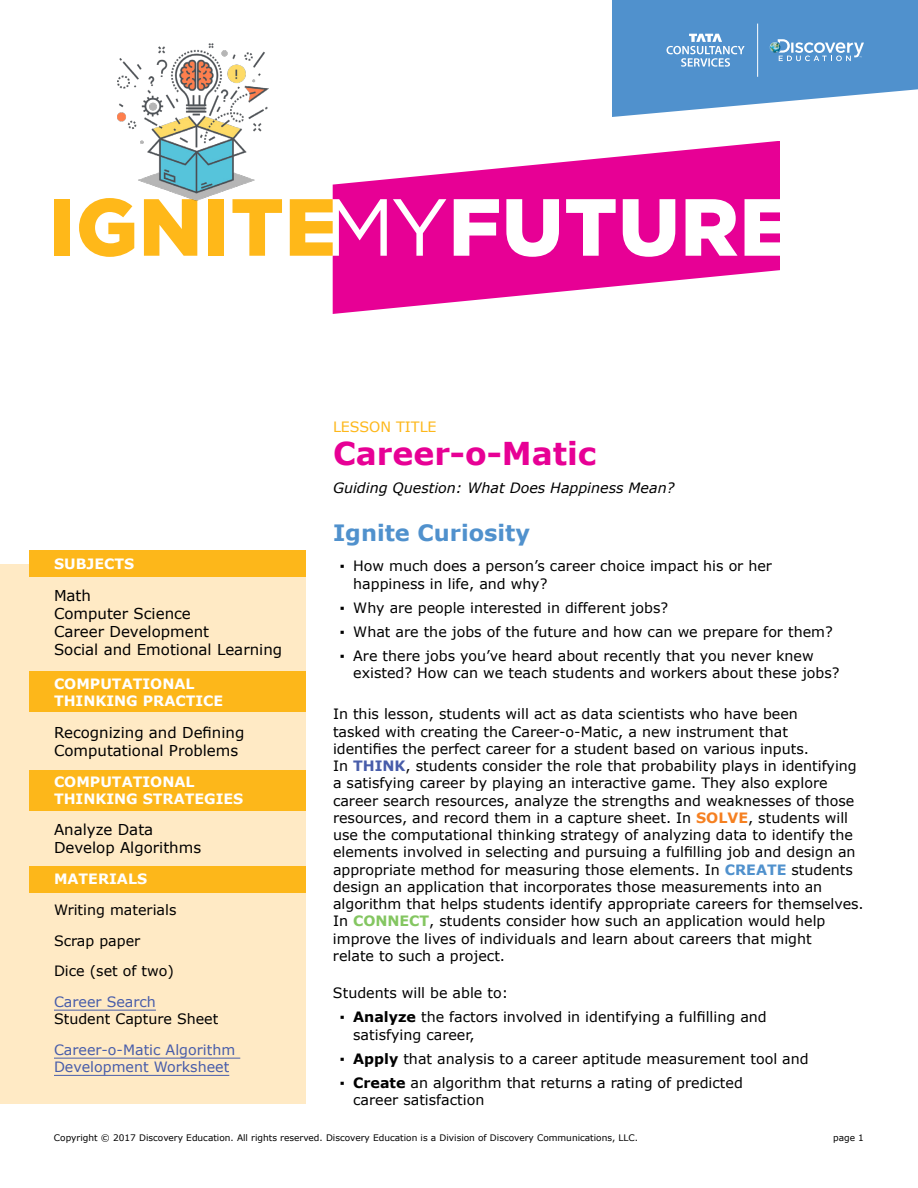
<style>
.page{position:relative;width:918px;height:1188px;background:#fff}
.page>*{position:absolute;margin:0;border:0;box-sizing:border-box;transform-origin:0 0}
.t1{font:700 31.5px "Verdana";color:#e70095}
.t2{font:700 22.5px "Verdana";color:#5091cd}
.t3{font:15px/18px "Verdana";color:#000}
.t4{font:14.25px/17.2px "Verdana";color:#000}
.t5{font:700 14.25px/17.2px "Verdana";color:#fff}
.t6{font:14.25px/17.2px "Verdana";color:#485daa}
.t7{font:italic 14.25px "Verdana";color:#000}
.t8{font:14.25px "Verdana";color:#fdb71a}
.t9{font:9px "Verdana";color:#000}
.s1{font-weight:700;color:#485daa}
.s2{font-weight:700;color:#f58021}
.s3{font-weight:700;color:#5091cd}
.s4{font-weight:700;color:#84c661}
.s5{font-weight:700}
</style>
<div class="page">
<svg style="left:612px;top:0;width:306px;height:117px;background:#6aa1d4"></svg>
<hr style="left:757px;top:24px;width:1px;height:53px;background:#fff">
<div style="left:0;top:564px;width:306px;height:540px;background:#ffeac5"></div>
<div style="left:29px;top:550px;width:277px;height:27px;background:#fdb71a"></div>
<div style="left:29px;top:866px;width:277px;height:27px;background:#fdb71a"></div>
<div style="left:29px;top:672px;width:277px;height:40px;background:#fdb71a"></div>
<div style="left:29px;top:771px;width:277px;height:40px;background:#fdb71a"></div>
<div style="left:54px;top:199px;width:16px;height:57px;background:#ffb819"></div>
<svg style="left:79px;top:198px;width:55px;height:59px"></svg>
<svg style="left:144px;top:201px;width:53px;height:55px"></svg>
<div style="left:209px;top:199px;width:15px;height:57px;background:#ffb819"></div>
<svg style="left:232px;top:199px;width:50px;height:57px"></svg>
<svg style="left:290px;top:199px;width:43px;height:57px"></svg>
<svg style="left:333px;top:142px;width:447px;height:172px;fill:#e70095"></svg>
<img style="left:117px;top:43px;width:152px;height:158px">
<hr style="left:54px;top:1010px;width:102px;height:1px;background:#485daa">
<hr style="left:54px;top:1058px;width:186px;height:1px;background:#485daa">
<hr style="left:54px;top:1075px;width:175px;height:1px;background:#485daa">
<p class="t5" style="left:54px;top:555px;width:82px">SUBJECTS</p>
<p class="t3" style="left:54px;top:586px;width:230px">Math<br>Computer Science<br>Career Development<br>Social and Emotional Learning</p>
<p class="t5" style="left:54px;top:675px;width:171px">COMPUTATIONAL<br>THINKING PRACTICE</p>
<p class="t3" style="left:54px;top:724px;width:192px">Recognizing and Defining<br>Computational Problems</p>
<p class="t5" style="left:54px;top:773px;width:191px">COMPUTATIONAL<br>THINKING STRATEGIES</p>
<p class="t3" style="left:54px;top:821px;width:149px">Analyze Data<br>Develop Algorithms</p>
<p class="t5" style="left:54px;top:870px;width:95px">MATERIALS</p>
<p class="t4" style="left:54px;top:895px;width:124px;line-height:30.8px">Writing materials<br>Scrap paper<br>Dice (set of two)</p>
<p class="t6" style="left:54px;top:994px;width:104px">Career Search</p>
<p class="t4" style="left:54px;top:1011px;width:166px">Student Capture Sheet</p>
<p class="t6" style="left:54px;top:1042px;width:183px">Career-o-Matic Algorithm<br>Development Worksheet</p>
<p class="t8" style="left:333px;top:418px;width:105px">LESSON TITLE</p>
<h1 class="t1" style="left:333px;top:433px;width:265px">Career-o-Matic</h1>
<p class="t7" style="left:333px;top:479px;width:343px">Guiding Question: What Does Happiness Mean?</p>
<h2 class="t2" style="left:333px;top:518px;width:199px">Ignite Curiosity</h2>
<p class="t4" style="left:353px;top:558px;width:420px;text-indent:-13px">▪ How much does a person’s career choice impact his or her happiness in life, and why?</p>
<p class="t4" style="left:340px;top:599px;width:330px">▪ Why are people interested in different jobs?</p>
<p class="t4" style="left:340px;top:623px;width:495px">▪ What are the jobs of the future and how can we prepare for them?</p>
<p class="t4" style="left:353px;top:647px;width:488px;text-indent:-13px">▪ Are there jobs you’ve heard about recently that you never knew existed? How can we teach students and workers about these jobs?</p>
<p class="t4" style="left:333px;top:706px;width:532px">In this lesson, students will act as data scientists who have been<br>tasked with creating the Career-o-Matic, a new instrument that<br>identifies the perfect career for a student based on various inputs.<br>In <span class="s1">THINK</span>, students consider the role that probability plays in identifying a satisfying career by playing an interactive game. They also explore career search resources, analyze the strengths and weaknesses of those resources, and record them in a capture sheet. In <span class="s2">SOLVE</span>, students will use the computational thinking strategy of analyzing data to identify the elements involved in selecting and pursuing a fulfilling job and design an appropriate method for measuring those elements. In <span class="s3">CREATE</span> students design an application that incorporates those measurements into an algorithm that helps students identify appropriate careers for themselves.<br>In <span class="s4">CONNECT</span>, students consider how such an application would help improve the lives of individuals and learn about careers that might<br>relate to such a project.</p>
<p class="t4" style="left:333px;top:985px;width:177px">Students will be able to:</p>
<p class="t4" style="left:353px;top:1009px;width:415px;text-indent:-13px">▪ <span class="s5">Analyze</span> the factors involved in identifying a fulfilling and satisfying career,</p>
<p class="t4" style="left:340px;top:1050px;width:470px">▪ <span class="s5">Apply</span> that analysis to a career aptitude measurement tool and</p>
<p class="t4" style="left:353px;top:1074px;width:391px;text-indent:-13px">▪ <span class="s5">Create</span> an algorithm that returns a rating of predicted career satisfaction</p>
<p class="t9" style="left:54px;top:1132px;width:586px">Copyright © 2017 Discovery Education. All rights reserved. Discovery Education is a Division of Discovery Communications, LLC.</p>
<p class="t9" style="left:833px;top:1132px;width:32px">page 1</p>
</div>
